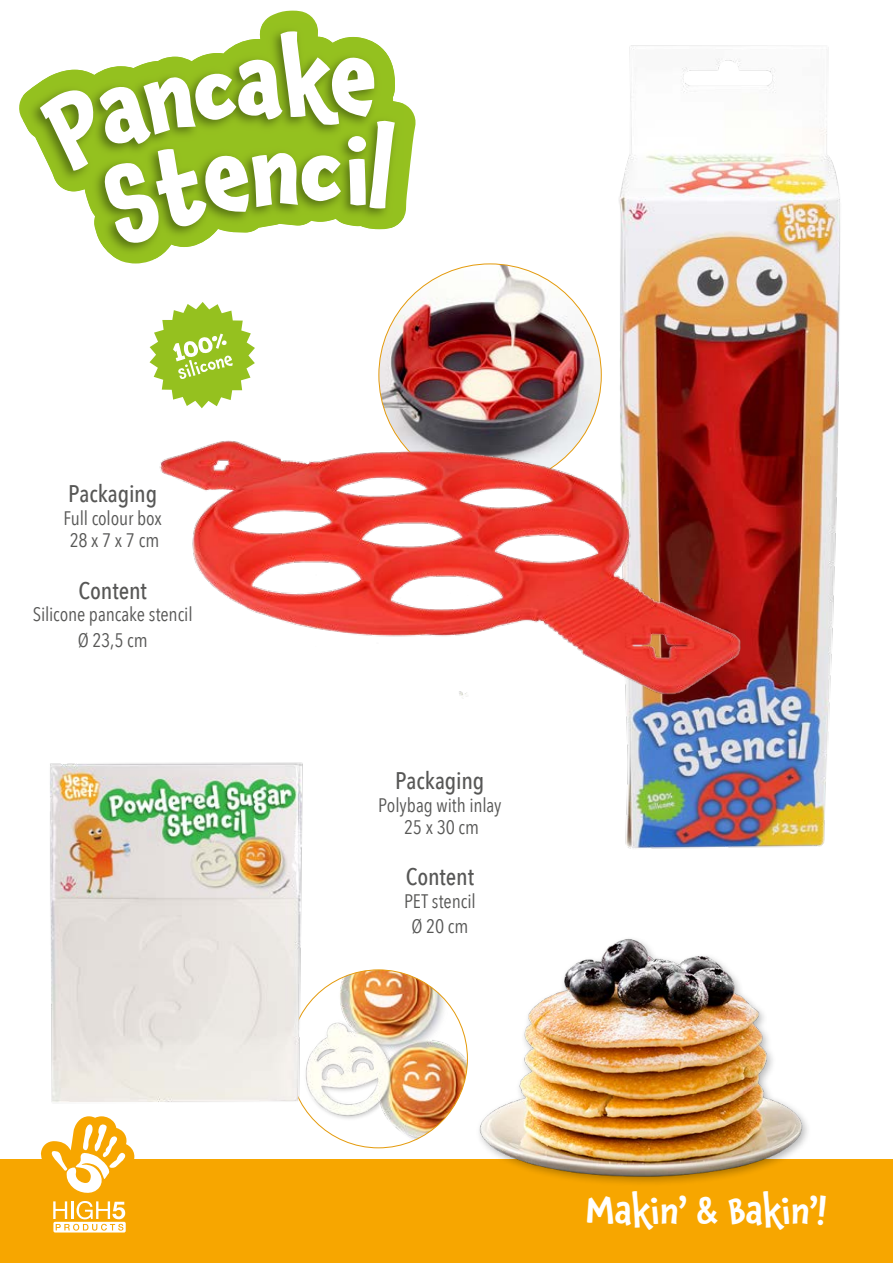
<style>
.page{position:relative;width:893px;height:1263px;background:#fff}
.page>*{position:absolute;margin:0;border:0;box-sizing:border-box;transform-origin:0 0}
.t1{font:500 36px "Chaloops";letter-spacing:-.005em;color:#fff}
.t2{font:500 24px "Avenir Next Condensed";letter-spacing:-.005em;color:#575756}
.t3{font:19.5px/22.5px "Avenir Next Condensed";letter-spacing:-.005em;color:#575756;text-align:center}
</style>
<div class="page">
<div style="left:0;top:1159px;width:893px;height:104px;background:#f7a600"></div>
<svg style="left:41px;top:1156px;width:93px;height:76px"></svg>
<img style="left:379px;top:264px;width:222px;height:222px;border-radius:111px">
<img style="left:289px;top:970px;width:178px;height:178px;border-radius:89px">
<img style="left:569px;top:45px;width:271px;height:712px">
<svg style="left:19px;top:11px;width:397px;height:252px"></svg>
<img style="left:24px;top:23px;width:380px;height:236px">
<svg style="left:40px;top:31px;width:355px;height:212px"></svg>
<img style="left:159px;top:425px;width:584px;height:273px">
<svg style="left:150px;top:302px;width:105px;height:106px"></svg>
<img style="left:479px;top:757px;width:348px;height:427px">
<img style="left:40px;top:762px;width:310px;height:394px">
<p class="t2" style="left:68px;top:479px;width:91px">Packaging</p>
<p class="t3" style="left:63px;top:506px;width:100px">Full colour box<br>28 x 7 x 7 cm</p>
<p class="t2" style="left:79px;top:576px;width:70px">Content</p>
<p class="t3" style="left:33px;top:601px;width:161px;line-height:25.5px">Silicone pancake stencil<br>Ø 23,5 cm</p>
<p class="t2" style="left:395px;top:766px;width:91px">Packaging</p>
<p class="t3" style="left:378px;top:793px;width:125px">Polybag with inlay<br>25 x 30 cm</p>
<p class="t2" style="left:406px;top:862px;width:70px">Content</p>
<p class="t3" style="left:404px;top:887px;width:73px;line-height:25.5px">PET stencil<br>Ø 20 cm</p>
<h1 class="t1" style="left:586px;top:1183px;width:243px">Makin’ &amp; Bakin’!</h1>
</div>
